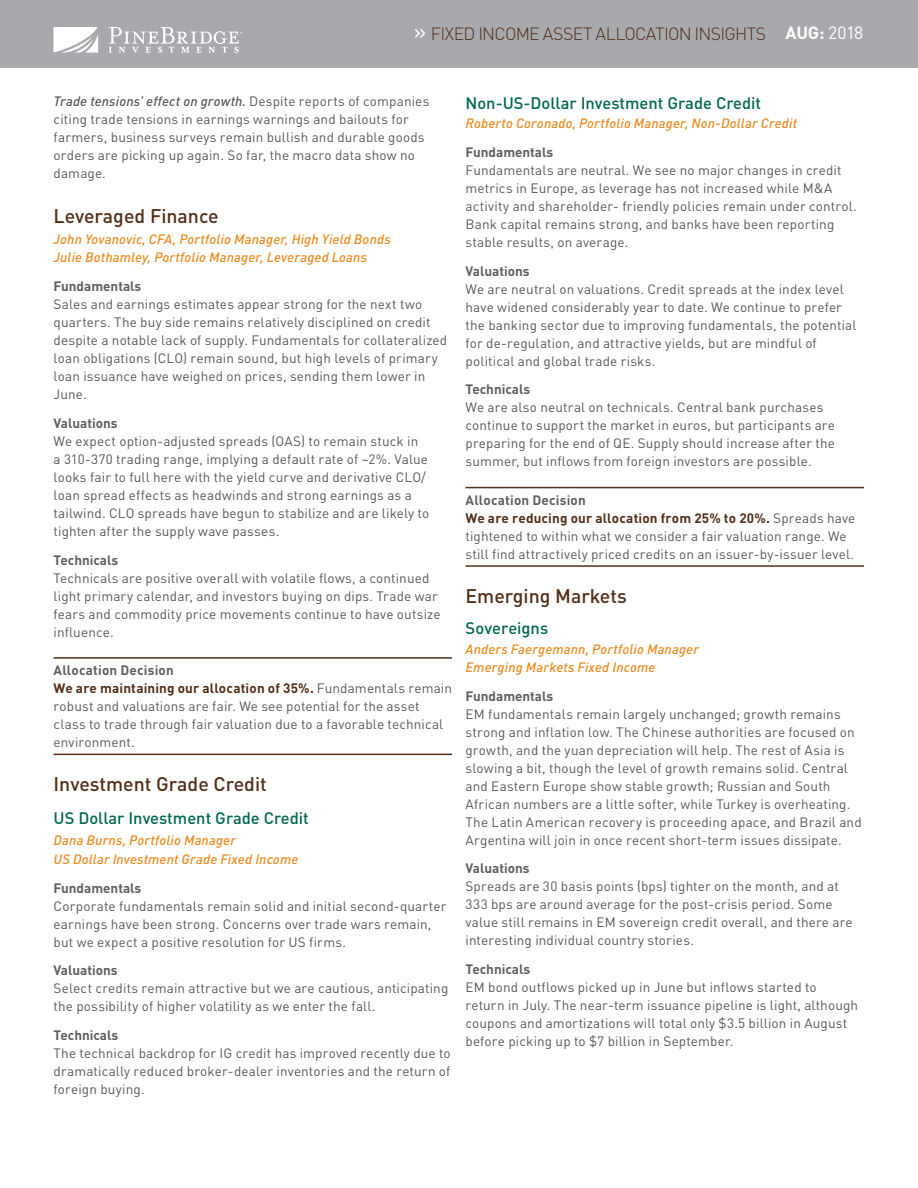
<style>
.page{position:relative;width:918px;height:1188px;background:#fff}
.page>*{position:absolute;margin:0;border:0;box-sizing:border-box;transform-origin:0 0}
.Head_Level_1{font:500 19.5px "DINOT";color:#532f18}
.t1{font:300 17.55px "DINOT";letter-spacing:-.04em;color:#532f18}
.t2{font:700 17.55px "DINOT";color:#fff}
.Head_Level_4{font:500 16.5px "DINOT";color:#006951}
.Body_Copy{font:13.5px/18px "DINOT";letter-spacing:.01em;color:#57585a}
.Body_Copy_Allocation{font:13.5px/18px "DINOT";letter-spacing:.01em;color:#57585a}
.Author{font:italic 500 13.5px/18.8px "DINOT";letter-spacing:.01em;color:#ed891d}
.Head_Level_2{font:700 13.5px "DINOT";color:#5f5f62}
.Allocation_Decision{font:700 13.5px "DINOT";letter-spacing:.015em;color:#5f5f62}
.s1{font-weight:400}
.s2{font-weight:500;font-style:italic}
.s3{font-weight:700;color:#532f18}
</style>
<div class="page">
<div style="left:0;top:0;width:918px;height:68px;background:#a8a9ad"></div>
<svg style="left:415px;top:28px;width:10px;height:10px"></svg>
<svg style="left:53px;top:27px;width:45px;height:26px"></svg>
<svg style="left:109px;top:27px;width:133px;height:26px"></svg>
<hr style="left:54px;top:657px;width:398px;height:2px;background:#532f18">
<hr style="left:54px;top:754px;width:398px;height:1px;background:#532f18">
<hr style="left:466px;top:487px;width:398px;height:1px;background:#532f18">
<hr style="left:466px;top:565px;width:398px;height:2px;background:#532f18">
<p class="t1" style="left:431px;top:20px;width:337px">FIXED INCOME ASSET ALLOCATION INSIGHTS</p>
<p class="t2" style="left:786px;top:19px;width:79px">AUG: <span class="s1">2018</span></p>
<p class="Body_Copy" style="left:54px;top:91px;width:377px"><span class="s2">Trade tensions’ effect on growth.</span> Despite reports of companies citing trade tensions in earnings warnings and bailouts for farmers, business surveys remain bullish and durable goods orders are picking up again. So far, the macro data show no damage.</p>
<p class="Head_Level_1" style="left:54px;top:201px;width:167px">Leveraged Finance</p>
<p class="Author" style="left:54px;top:228px;width:339px">John Yovanovic, CFA, Portfolio Manager, High Yield Bonds<br>Julie Bothamley, Portfolio Manager, Leveraged Loans</p>
<p class="Head_Level_2" style="left:54px;top:276px;width:89px">Fundamentals</p>
<p class="Body_Copy" style="left:54px;top:294px;width:395px">Sales and earnings estimates appear strong for the next two quarters. The buy side remains relatively disciplined on credit despite a notable lack of supply. Fundamentals for collateralized loan obligations (CLO) remain sound, but high levels of primary loan issuance have weighed on prices, sending them lower in June.</p>
<p class="Head_Level_2" style="left:54px;top:412px;width:66px">Valuations</p>
<p class="Body_Copy" style="left:54px;top:431px;width:377px">We expect option-adjusted spreads (OAS) to remain stuck in<br>a 310-370 trading range, implying a default rate of ~2%. Value looks fair to full here with the yield curve and derivative CLO/ loan spread effects as headwinds and strong earnings as a tailwind. CLO spreads have begun to stabilize and are likely to tighten after the supply wave passes.</p>
<p class="Head_Level_2" style="left:54px;top:549px;width:66px">Technicals</p>
<p class="Body_Copy" style="left:54px;top:568px;width:389px">Technicals are positive overall with volatile flows, a continued light primary calendar, and investors buying on dips. Trade war fears and commodity price movements continue to have outsize influence.</p>
<p class="Allocation_Decision" style="left:54px;top:659px;width:122px">Allocation Decision</p>
<p class="Body_Copy_Allocation" style="left:54px;top:678px;width:400px"><span class="s3">We are maintaining our allocation of 35%.</span> Fundamentals remain robust and valuations are fair. We see potential for the asset class to trade through fair valuation due to a favorable technical environment.</p>
<p class="Head_Level_1" style="left:54px;top:769px;width:215px">Investment Grade Credit</p>
<p class="Head_Level_4" style="left:54px;top:806px;width:257px">US Dollar Investment Grade Credit</p>
<p class="Author" style="left:54px;top:830px;width:246px">Dana Burns, Portfolio Manager<br>US Dollar Investment Grade Fixed Income</p>
<p class="Head_Level_2" style="left:54px;top:877px;width:89px">Fundamentals</p>
<p class="Body_Copy" style="left:54px;top:896px;width:394px">Corporate fundamentals remain solid and initial second-quarter earnings have been strong. Concerns over trade wars remain, but we expect a positive resolution for US firms.</p>
<p class="Head_Level_2" style="left:54px;top:960px;width:66px">Valuations</p>
<p class="Body_Copy" style="left:54px;top:978px;width:396px">Select credits remain attractive but we are cautious, anticipating the possibility of higher volatility as we enter the fall.</p>
<p class="Head_Level_2" style="left:54px;top:1025px;width:66px">Technicals</p>
<p class="Body_Copy" style="left:54px;top:1043px;width:399px;text-align:justify">The technical backdrop for IG credit has improved recently due to dramatically reduced broker-dealer inventories and the return of foreign buying.</p>
<p class="Head_Level_4" style="left:466px;top:90px;width:297px">Non-US-Dollar Investment Grade Credit</p>
<p class="Author" style="left:466px;top:113px;width:333px">Roberto Coronado, Portfolio Manager, Non-Dollar Credit</p>
<p class="Head_Level_2" style="left:466px;top:141px;width:89px">Fundamentals</p>
<p class="Body_Copy" style="left:466px;top:160px;width:393px">Fundamentals are neutral. We see no major changes in credit metrics in Europe, as leverage has not increased while M&amp;A activity and shareholder- friendly policies remain under control.<br>Bank capital remains strong, and banks have been reporting stable results, on average.</p>
<p class="Head_Level_2" style="left:466px;top:260px;width:66px">Valuations</p>
<p class="Body_Copy" style="left:466px;top:279px;width:393px">We are neutral on valuations. Credit spreads at the index level have widened considerably year to date. We continue to prefer the banking sector due to improving fundamentals, the potential for de-regulation, and attractive yields, but are mindful of political and global trade risks.</p>
<p class="Head_Level_2" style="left:466px;top:379px;width:66px">Technicals</p>
<p class="Body_Copy" style="left:466px;top:397px;width:371px">We are also neutral on technicals. Central bank purchases continue to support the market in euros, but participants are preparing for the end of QE. Supply should increase after the summer, but inflows from foreign investors are possible.</p>
<p class="Allocation_Decision" style="left:466px;top:489px;width:122px">Allocation Decision</p>
<p class="Body_Copy_Allocation" style="left:466px;top:508px;width:391px"><span class="s3">We are reducing our allocation from 25% to 20%.</span> Spreads have tightened to within what we consider a fair valuation range. We still find attractively priced credits on an issuer-by-issuer level.</p>
<p class="Head_Level_1" style="left:466px;top:581px;width:163px">Emerging Markets</p>
<p class="Head_Level_4" style="left:466px;top:616px;width:84px">Sovereigns</p>
<p class="Author" style="left:466px;top:639px;width:235px;line-height:18px">Anders Faergemann, Portfolio Manager<br>Emerging Markets Fixed Income</p>
<p class="Head_Level_2" style="left:466px;top:685px;width:89px">Fundamentals</p>
<p class="Body_Copy" style="left:466px;top:704px;width:398px">EM fundamentals remain largely unchanged; growth remains strong and inflation low. The Chinese authorities are focused on growth, and the yuan depreciation will help. The rest of Asia is slowing a bit, though the level of growth remains solid. Central and Eastern Europe show stable growth; Russian and South African numbers are a little softer, while Turkey is overheating.<br>The Latin American recovery is proceeding apace, and Brazil and Argentina will join in once recent short-term issues dissipate.</p>
<p class="Head_Level_2" style="left:466px;top:858px;width:66px">Valuations</p>
<p class="Body_Copy" style="left:466px;top:876px;width:389px">Spreads are 30 basis points (bps) tighter on the month, and at 333 bps are around average for the post-crisis period. Some value still remains in EM sovereign credit overall, and there are interesting individual country stories.</p>
<p class="Head_Level_2" style="left:466px;top:959px;width:66px">Technicals</p>
<p class="Body_Copy" style="left:466px;top:977px;width:394px">EM bond outflows picked up in June but inflows started to return in July. The near-term issuance pipeline is light, although coupons and amortizations will total only $3.5 billion in August before picking up to $7 billion in September.</p>
</div>
